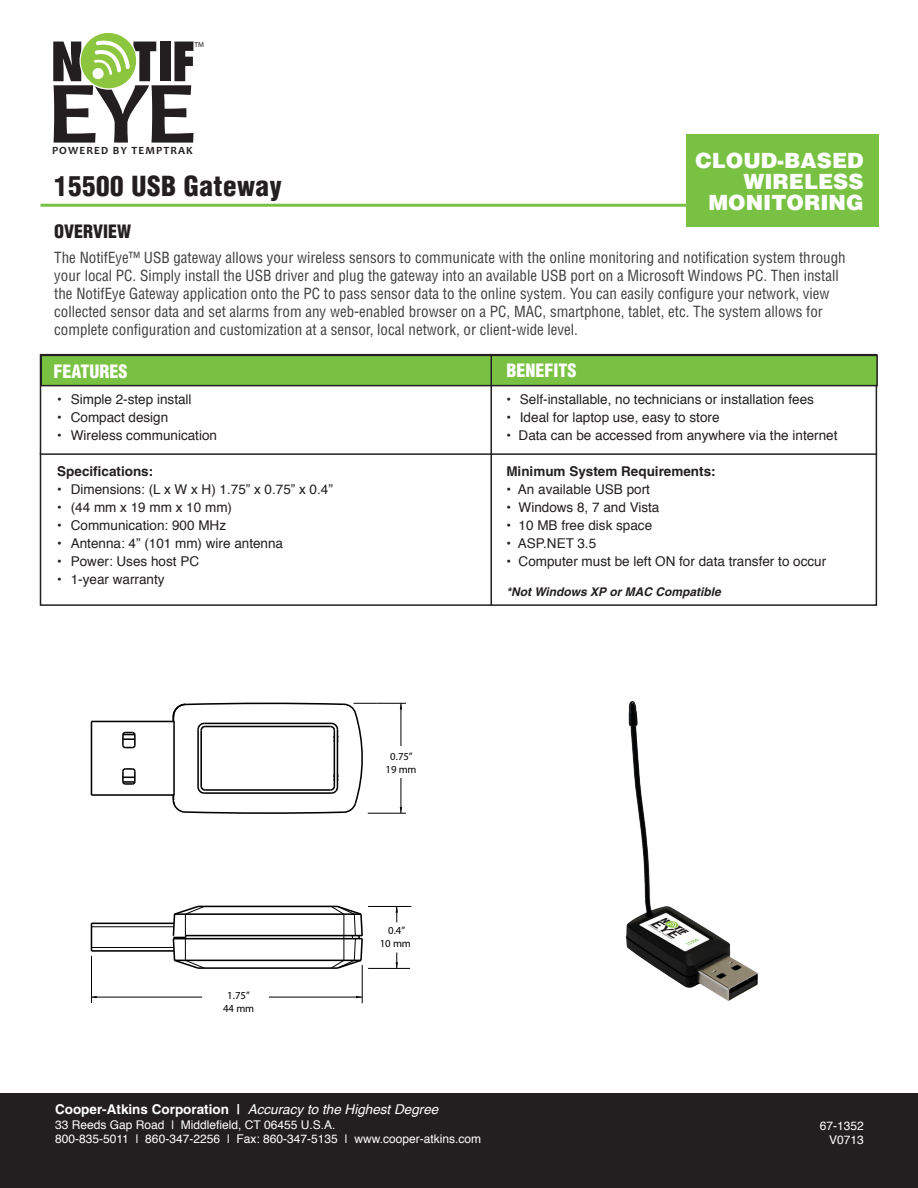
<style>
.page{position:relative;width:918px;height:1188px;background:#fff}
.page>*{position:absolute;margin:0;border:0;box-sizing:border-box;transform-origin:0 0}
.t1{font:700 90.15px "Candara";color:#231f20;scale:1.11 1}
.t2{font:800 condensed 52.65px "Futura";color:#231f20}
.t3{font:900 condensed 27px "Helvetica";letter-spacing:.02em;color:#231f20}
.t4{font:900 21px/21px "Helvetica";color:#fff;text-align:right}
.t5{font:900 condensed 18px "Helvetica";color:#fff}
.t6{font:900 condensed 18px "Helvetica";color:#231f20}
.t7{font:condensed 15px/18px "Helvetica";color:#3e3e3f}
.t8{font:13.5px "Helvetica";color:#231f20}
.t9{font:italic 13.5px "Helvetica";color:#fff}
.t10{font:700 13.5px "Helvetica";color:#231f20}
.t11{font:12px/13.5px "Helvetica";color:#fff}
.t12{font:italic 700 12px "Helvetica";color:#231f20}
.t13{font:700 11.1px "Candara";letter-spacing:.1em;color:#231f20}
.t14{font:10.8px/12.9px "Myriad Pro";color:#000;text-align:center}
.t15{font:7.35px "Myriad Pro";color:#231f20}
.s1{font-weight:700;font-style:normal}
</style>
<div class="page">
<hr style="left:40px;top:204px;width:795px;height:3px;background:#79c142">
<div style="left:686px;top:135px;width:193px;height:92px;background:#79c142"></div>
<div style="left:0;top:1094px;width:918px;height:94px;background:#231f20"></div>
<svg style="left:80px;top:32px;width:57px;height:57px"></svg>
<div style="left:80px;top:32px;width:57px;height:58px;border:1px solid #fff;border-radius:50%"></div>
<div style="left:81px;top:33px;width:55px;height:55px;background:#8bc63e;border-radius:50%"></div>
<svg style="left:92px;top:40px;width:38px;height:40px"></svg>
<img style="left:625px;top:701px;width:133px;height:300px">
<div style="left:40px;top:354px;width:837px;height:252px;border:2px solid #231f20"></div>
<hr style="left:91px;top:794px;width:83px;height:2px;background:#000">
<hr style="left:91px;top:721px;width:83px;height:1px;background:#000">
<hr style="left:91px;top:721px;width:1px;height:74px;background:#000">
<hr style="left:198px;top:967px;width:139px;height:2px;background:#000">
<hr style="left:175px;top:960px;width:186px;height:1px;background:#000">
<hr style="left:91px;top:950px;width:83px;height:2px;background:#000">
<hr style="left:91px;top:947px;width:83px;height:1px;background:#000">
<hr style="left:173px;top:938px;width:189px;height:1px;background:#000">
<hr style="left:186px;top:935px;width:176px;height:1px;background:#000">
<hr style="left:91px;top:927px;width:83px;height:1px;background:#000">
<hr style="left:91px;top:923px;width:83px;height:1px;background:#000">
<svg style="left:91px;top:923px;width:1px;height:28px"></svg>
<svg style="left:122px;top:768px;width:14px;height:17px"></svg>
<svg style="left:172px;top:703px;width:234px;height:111px"></svg>
<svg style="left:122px;top:731px;width:14px;height:18px"></svg>
<svg style="left:331px;top:905px;width:32px;height:65px"></svg>
<hr style="left:198px;top:906px;width:139px;height:1px;background:#000">
<hr style="left:175px;top:913px;width:186px;height:2px;background:#000">
<svg style="left:172px;top:905px;width:33px;height:64px"></svg>
<svg style="left:396px;top:907px;width:2px;height:15px"></svg>
<svg style="left:396px;top:953px;width:2px;height:15px"></svg>
<hr style="left:368px;top:968px;width:42px;height:1px;background:#000">
<hr style="left:368px;top:906px;width:43px;height:1px;background:#000">
<hr style="left:362px;top:965px;width:1px;height:38px;background:#000">
<hr style="left:91px;top:956px;width:1px;height:47px;background:#000">
<hr style="left:269px;top:997px;width:93px;height:1px;background:#000">
<hr style="left:92px;top:997px;width:110px;height:1px;background:#000">
<hr style="left:40px;top:453px;width:837px;height:2px;background:#231f20">
<div style="left:41px;top:355px;width:836px;height:31px;background:#79c142"></div>
<div style="left:40px;top:355px;width:838px;height:31px;border:2px solid #231f20"></div>
<hr style="left:490px;top:355px;width:2px;height:251px;background:#231f20">
<h2 class="t2" style="left:50px;top:28px;width:148px">N TIF</h2>
<h1 class="t1" style="left:46px;top:57px;width:137px">EYE</h1>
<p class="t13" style="left:52px;top:143px;width:142px">POWERED BY TEMPTRAK</p>
<p class="t15" style="left:194px;top:40px;width:11px">TM</p>
<p class="t3" style="left:54px;top:169px;width:229px">15500 USB Gateway</p>
<p class="t6" style="left:54px;top:220px;width:79px">OVERVIEW</p>
<h3 class="t4" style="left:696px;top:150px;width:170px">CLOUD-BASED<br>WIRELESS<br>MONITORING</h3>
<p class="t7" style="left:54px;top:249px;width:793px">The NotifEye™ USB gateway allows your wireless sensors to communicate with the online monitoring and notification system through your local PC. Simply install the USB driver and plug the gateway into an available USB port on a Microsoft Windows PC. Then install the NotifEye Gateway application onto the PC to pass sensor data to the online system. You can easily configure your network, view collected sensor data and set alarms from any web-enabled browser on a PC, MAC, smartphone, tablet, etc. The system allows for complete configuration and customization at a sensor, local network, or client-wide level.</p>
<p class="t5" style="left:53px;top:360px;width:76px">FEATURES</p>
<p class="t5" style="left:506px;top:359px;width:72px">BENEFITS</p>
<p class="t8" style="left:57px;top:390px;width:136px">• Simple 2-step install</p>
<p class="t8" style="left:57px;top:408px;width:113px">• Compact design</p>
<p class="t8" style="left:57px;top:426px;width:161px">• Wireless communication</p>
<p class="t10" style="left:57px;top:463px;width:98px">Specifications:</p>
<p class="t8" style="left:57px;top:480px;width:277px">• Dimensions: (L x W x H) 1.75” x 0.75” x 0.4”</p>
<p class="t8" style="left:57px;top:498px;width:176px">• (44 mm x 19 mm x 10 mm)</p>
<p class="t8" style="left:57px;top:516px;width:170px">• Communication: 900 MHz</p>
<p class="t8" style="left:57px;top:534px;width:227px">• Antenna: 4” (101 mm) wire antenna</p>
<p class="t8" style="left:57px;top:552px;width:143px">• Power: Uses host PC</p>
<p class="t8" style="left:57px;top:570px;width:109px">• 1-year warranty</p>
<p class="t8" style="left:506px;top:390px;width:309px">• Self-installable, no technicians or installation fees</p>
<p class="t8" style="left:506px;top:408px;width:215px">• Ideal for laptop use, easy to store</p>
<p class="t8" style="left:506px;top:426px;width:333px">• Data can be accessed from anywhere via the internet</p>
<p class="t10" style="left:506px;top:463px;width:211px">Minimum System Requirements:</p>
<p class="t8" style="left:506px;top:480px;width:145px">• An available USB port</p>
<p class="t8" style="left:506px;top:498px;width:155px">• Windows 8, 7 and Vista</p>
<p class="t8" style="left:506px;top:516px;width:147px">• 10 MB free disk space</p>
<p class="t8" style="left:506px;top:534px;width:91px">• ASP.NET 3.5</p>
<p class="t8" style="left:506px;top:552px;width:321px">• Computer must be left ON for data transfer to occur</p>
<p class="t12" style="left:506px;top:584px;width:216px">*Not Windows XP or MAC Compatible</p>
<p class="t14" style="left:386px;top:750px;width:33px">0.75”<br>19 mm</p>
<p class="t14" style="left:223px;top:989px;width:33px">1.75”<br>44 mm</p>
<p class="t14" style="left:380px;top:924px;width:33px">0.4”<br>10 mm</p>
<p class="t9" style="left:55px;top:1099px;width:385px"><span class="s1">Cooper-Atkins Corporation |</span> Accuracy to the Highest Degree</p>
<p class="t11" style="left:55px;top:1119px;width:428px">33 Reeds Gap Road | Middlefield, CT 06455 U.S.A.<br>800-835-5011 | 860-347-2256 | Fax: 860-347-5135 | www.cooper-atkins.com</p>
<p class="t11" style="left:820px;top:1120px;width:46px">67-1352</p>
<p class="t11" style="left:829px;top:1134px;width:36px">V0713</p>
</div>
